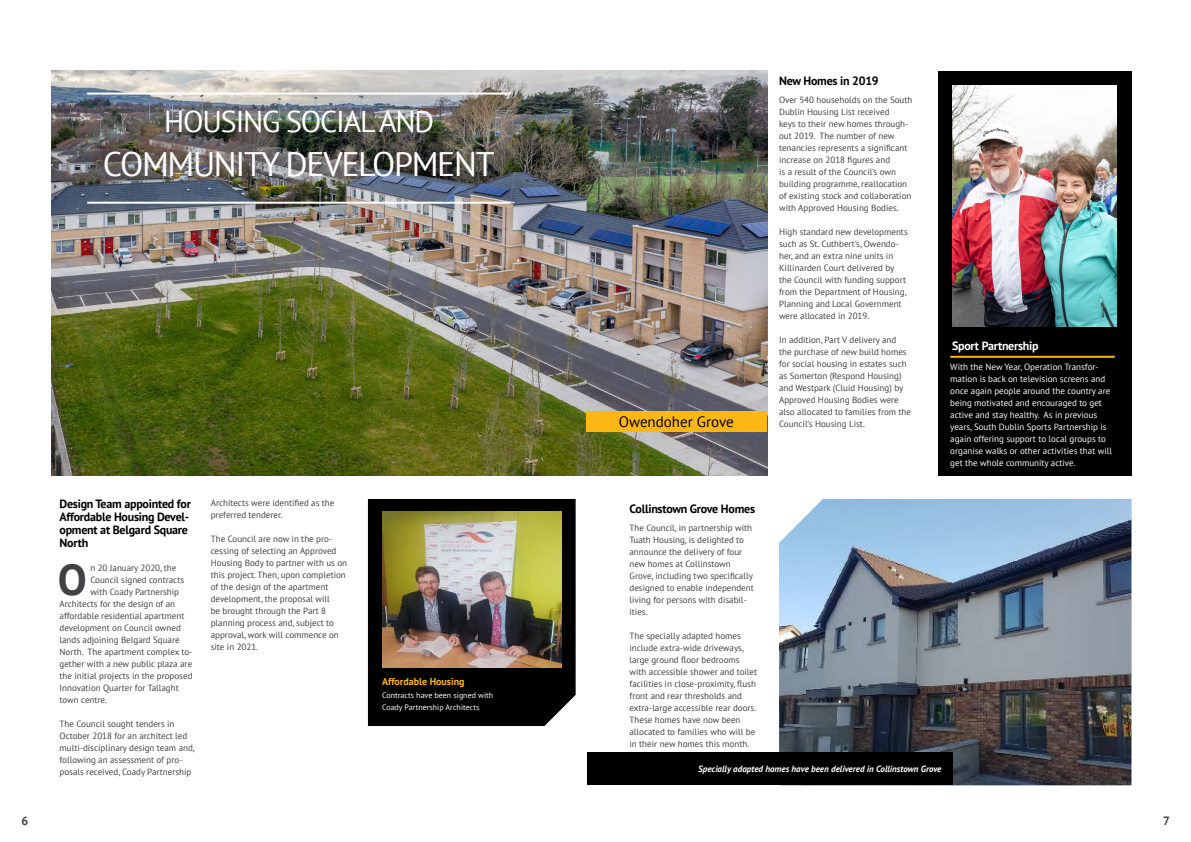
<style>
.page{position:relative;width:1191px;height:842px;background:#fff}
.page>*{position:absolute;margin:0;border:0;box-sizing:border-box;transform-origin:0 0}
.t1{font:700 43.3px "PT Sans";color:#414042}
.t2{font:34px "PT Sans";letter-spacing:-.04em;color:#fff}
.t3{font:30px "PT Sans";letter-spacing:-.04em;color:#fff}
.t4{font:15px "PT Sans";color:#000}
.t5{font:700 12px/13px "PT Sans";letter-spacing:-.02em;color:#000}
.t6{font:700 12px "PT Sans";letter-spacing:-.02em;color:#fff}
.t7{font:700 12px "PT Sans";color:#414042}
.t8{font:700 10px "PT Sans";color:#fdb714}
.t9{font:9px/12px "PT Sans";color:#414042}
.t10{font:9px/12px "PT Sans";color:#fff}
.t11{font:italic 700 9px "PT Sans";color:#fff}
.t12{font:8px/12px "PT Sans";color:#fff}
</style>
<div class="page">
<div style="left:368px;top:499px;width:207px;height:227px;background:#000"></div>
<img style="left:51px;top:71px;width:716px;height:405px">
<img style="left:382px;top:511px;width:179px;height:156px">
<hr style="left:87px;top:93px;width:424px;height:2px;background:#fff">
<hr style="left:87px;top:202px;width:423px;height:2px;background:#fff">
<div style="left:938px;top:71px;width:193px;height:405px;background:#000"></div>
<img style="left:779px;top:499px;width:352px;height:286px">
<img style="left:952px;top:85px;width:164px;height:242px">
<div style="left:587px;top:753px;width:365px;height:32px;background:#000"></div>
<hr style="left:950px;top:356px;width:164px;height:2px;background:#fdb714">
<div style="left:586px;top:411px;width:181px;height:20px;background:#fdb714"></div>
<h3 class="t3" style="left:164px;top:103px;width:271px">HOUSING SOCIAL AND</h3>
<h2 class="t2" style="left:103px;top:143px;width:393px">COMMUNITY DEVELOPMENT</h2>
<h3 class="t5" style="left:60px;top:497px;width:133px">Design Team appointed for<br>Affordable Housing Devel&shy;opment at Belgard Square<br>North</h3>
<h1 class="t1" style="left:58px;top:551px;width:31px">O</h1>
<p class="t9" style="left:90px;top:562px;width:88px">n 20 January 2020, the</p>
<p class="t9" style="left:90px;top:574px;width:95px">Council signed contracts</p>
<p class="t9" style="left:90px;top:586px;width:90px">with Coady Partnership</p>
<p class="t9" style="left:60px;top:598px;width:117px">Architects for the design of an</p>
<p class="t9" style="left:60px;top:610px;width:126px">affordable residential apartment</p>
<p class="t9" style="left:60px;top:622px;width:123px">development on Council owned</p>
<p class="t9" style="left:60px;top:634px;width:122px">lands adjoining Belgard Square</p>
<p class="t9" style="left:60px;top:646px;width:134px">North. The apartment complex to-</p>
<p class="t9" style="left:60px;top:658px;width:134px">gether with a new public plaza are</p>
<p class="t9" style="left:60px;top:670px;width:134px">the initial projects in the proposed</p>
<p class="t9" style="left:60px;top:682px;width:121px">Innovation Quarter for Tallaght</p>
<p class="t9" style="left:60px;top:694px;width:49px">town centre.</p>
<p class="t9" style="left:60px;top:718px;width:137px">The Council sought tenders in October 2018 for an architect led multi-disciplinary design team and, following an assessment of pro&shy;posals received, Coady Partnership</p>
<p class="t9" style="left:211px;top:496px;width:125px">Architects were identified as the preferred tenderer.</p>
<p class="t9" style="left:211px;top:532px;width:138px">The Council are now in the pro&shy;cessing of selecting an Approved<br>Housing Body to partner with us on this project. Then, upon completion of the design of the apartment development, the proposal will<br>be brought through the Part 8 planning process and, subject to approval, work will commence on site in 2021.</p>
<p class="t8" style="left:382px;top:675px;width:84px">Affordable Housing</p>
<p class="t12" style="left:382px;top:689px;width:113px">Contracts have been signed with<br>Coady Partnership Architects</p>
<h3 class="t4" style="left:619px;top:412px;width:116px">Owendoher Grove</h3>
<h3 class="t5" style="left:779px;top:74px;width:101px">New Homes in 2019</h3>
<p class="t9" style="left:779px;top:94px;width:135px">Over 540 households on the South<br>Dublin Housing List received<br>keys to their new homes through&shy;out 2019. The number of new tenancies represents a significant increase on 2018 figures and<br>is a result of the Council’s own building programme, reallocation of existing stock and collaboration with Approved Housing Bodies.</p>
<p class="t9" style="left:779px;top:226px;width:130px">High standard new developments such as St. Cuthbert’s, Owendo&shy;her, and an extra nine units in<br>Killinarden Court delivered by the Council with funding support from the Department of Housing,<br>Planning and Local Government were allocated in 2019.</p>
<p class="t9" style="left:779px;top:334px;width:133px">In addition, Part V delivery and the purchase of new build homes for social housing in estates such as Somerton (Respond Housing) and Westpark (Cluid Housing) by<br>Approved Housing Bodies were also allocated to families from the<br>Council’s Housing List.</p>
<h3 class="t6" style="left:952px;top:338px;width:88px">Sport Partnership</h3>
<p class="t10" style="left:950px;top:360px;width:163px">With the New Year, Operation Transfor&shy;mation is back on television screens and once again people around the country are being motivated and encouraged to get active and stay healthy. As in previous years, South Dublin Sports Partnership is again offering support to local groups to organise walks or other activities that will get the whole community active.</p>
<h3 class="t5" style="left:629px;top:502px;width:127px">Collinstown Grove Homes</h3>
<p class="t9" style="left:629px;top:521px;width:126px">The Council, in partnership with<br>Tuath Housing, is delighted to announce the delivery of four new homes at Collinstown<br>Grove, including two specifically designed to enable independent living for persons with disabil&shy;ities.</p>
<p class="t9" style="left:629px;top:629px;width:129px">The specially adapted homes include extra-wide driveways, large ground floor bedrooms with accessible shower and toilet facilities in close-proximity, flush front and rear thresholds and extra-large accessible rear doors.<br>These homes have now been allocated to families who will be in their new homes this month.</p>
<p class="t11" style="left:698px;top:763px;width:245px">Specially adapted homes have been delivered in Collinstown Grove</p>
<h3 class="t7" style="left:22px;top:813px;width:8px">6</h3>
<h3 class="t7" style="left:1163px;top:812px;width:8px">7</h3>
</div>
